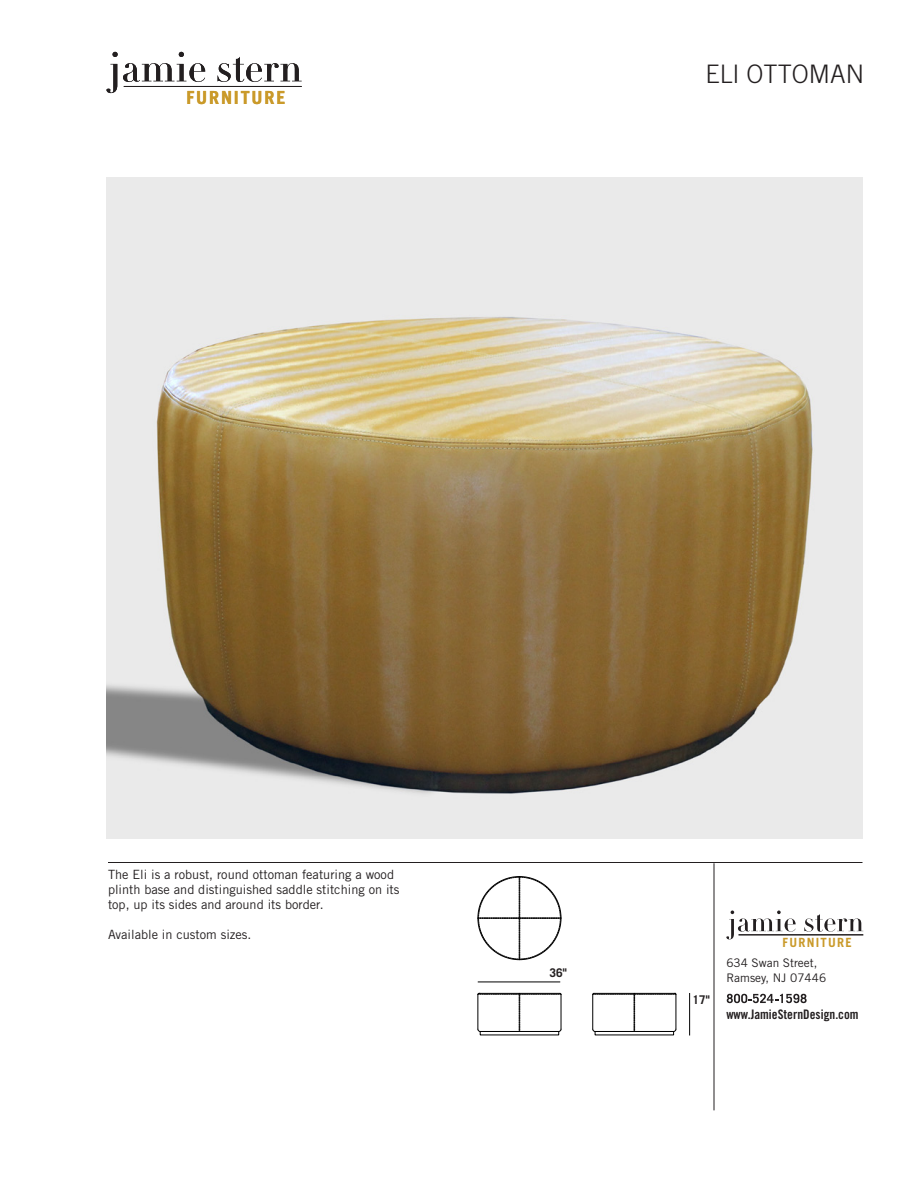
<style>
.page{position:relative;width:918px;height:1188px;background:#fff}
.page>*{position:absolute;margin:0;border:0;box-sizing:border-box;transform-origin:0 0}
.t1{font:300 25.5px "Trade Gothic";color:#231f20}
.t2{font:700 18.15px "Trade Gothic LT Std";letter-spacing:.1em;color:#ca9a2a}
.t3{font:13.2px "Trade Gothic LT Std Bd Cn 20";color:#231f20}
.Text_under_photo{font:12.75px/15px "Trade Gothic";color:#231f20}
.t4{font:700 12.75px "Trade Gothic LT Std";letter-spacing:.1em;color:#ca9a2a}
.t5{font:700 12px "Trade Gothic";color:#231f20}
.t6{font:11.85px/14.2px "Trade Gothic";color:#231f20}
</style>
<div class="page">
<hr style="left:124px;top:86px;width:178px;height:1px;background:#231f20">
<svg style="left:107px;top:52px;width:98px;height:41px"></svg>
<svg style="left:218px;top:57px;width:84px;height:25px"></svg>
<svg style="left:727px;top:994px;width:80px;height:9px"></svg>
<hr style="left:738px;top:934px;width:125px;height:2px;background:#231f20">
<svg style="left:726px;top:911px;width:70px;height:28px"></svg>
<svg style="left:804px;top:914px;width:59px;height:18px"></svg>
<hr style="left:108px;top:862px;width:754px;height:1px;background:#231f20">
<hr style="left:714px;top:863px;width:1px;height:247px;background:#231f20">
<img style="left:106px;top:177px;width:756px;height:661px">
<svg style="left:478px;top:877px;width:83px;height:83px"></svg>
<hr style="left:478px;top:982px;width:82px;height:1px;background:#000">
<hr style="left:689px;top:993px;width:1px;height:43px;background:#000">
<hr style="left:561px;top:995px;width:1px;height:34px;background:#000">
<hr style="left:676px;top:995px;width:1px;height:34px;background:#000">
<svg style="left:477px;top:993px;width:84px;height:39px"></svg>
<svg style="left:592px;top:993px;width:84px;height:39px"></svg>
<h2 class="t2" style="left:186px;top:86px;width:100px">FURNITURE</h2>
<p class="t1" style="left:706px;top:58px;width:160px">ELI OTTOMAN</p>
<p class="Text_under_photo" style="left:108px;top:867px;width:293px">The Eli is a robust, round ottoman featuring a wood plinth base and distinguished saddle stitching on its top, up its sides and around its border.</p>
<p class="Text_under_photo" style="left:108px;top:927px;width:145px">Available in custom sizes.</p>
<p class="t5" style="left:549px;top:965px;width:19px">36"</p>
<p class="t5" style="left:693px;top:992px;width:19px">17"</p>
<p class="t4" style="left:782px;top:935px;width:71px">FURNITURE</p>
<p class="t6" style="left:726px;top:956px;width:101px">634 Swan Street,<br>Ramsey, NJ 07446</p>
<p class="t3" style="left:726px;top:1006px;width:134px">www.JamieSternDesign.com</p>
</div>
